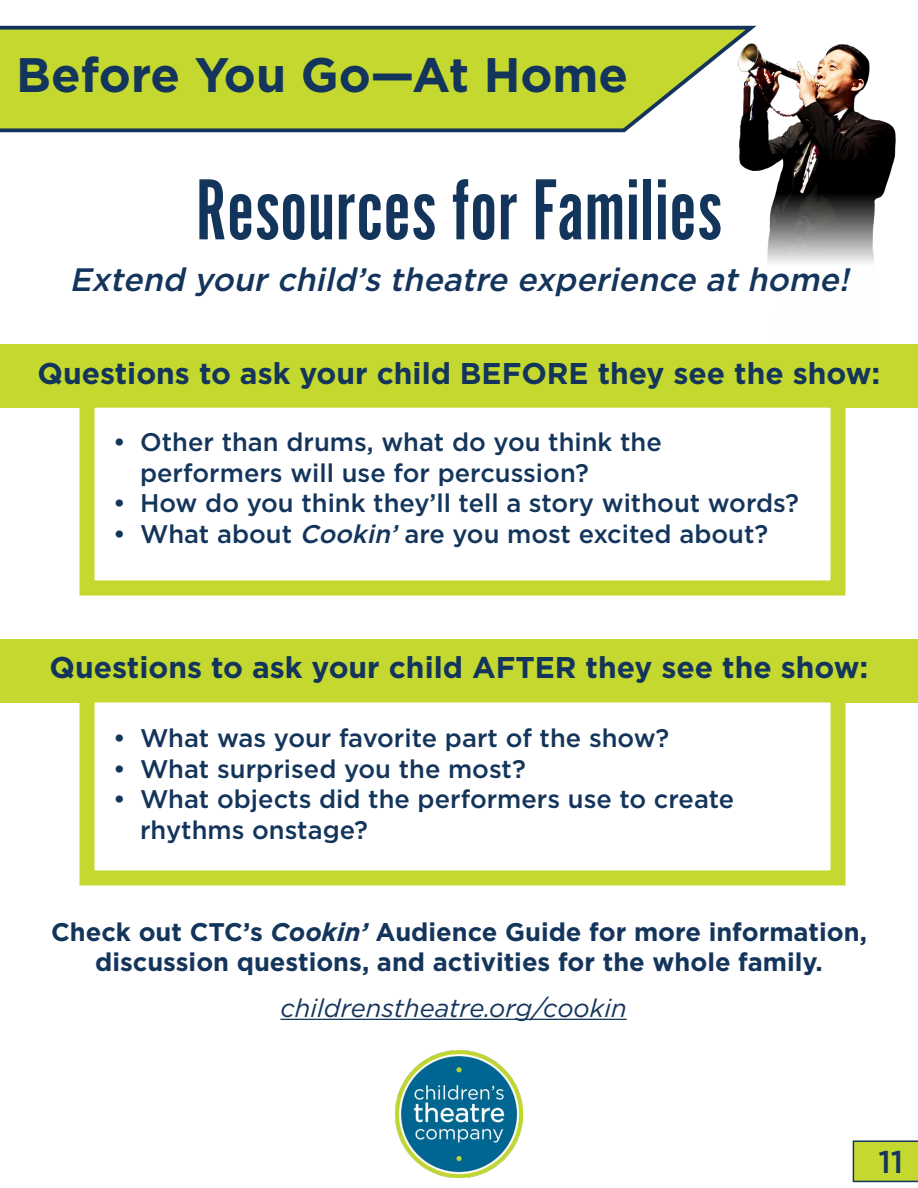
<style>
.page{position:relative;width:918px;height:1188px;background:#fff}
.page>*{position:absolute;margin:0;border:0;box-sizing:border-box;transform-origin:0 0}
.t1{font:90px "Alternate Got No 1 D";color:#14355b}
.t2{font:700 48.45px "Gotham";color:#14355b}
.t3{font:italic 500 32.4px "Gotham";color:#14355b}
.t4{font:500 31.5px "Gotham";color:#14355b}
.t5{font:700 30px "Gotham";color:#14355b}
.t6{font:500 25.5px/30.6px "Gotham";color:#14355b}
.t7{font:700 25.5px/30.6px "Gotham";color:#14355b;text-align:center}
.t8{font:italic 25.5px "Gotham";color:#14355b}
.s1{font-style:italic}
</style>
<div class="page">
<img style="left:702px;top:44px;width:205px;height:301px">
<div style="left:0;top:345px;width:918px;height:63px;background:#c4d830"></div>
<div style="left:0;top:639px;width:918px;height:63px;background:#c4d830"></div>
<svg style="left:79px;top:407px;width:767px;height:189px"></svg>
<svg style="left:72px;top:702px;width:781px;height:184px"></svg>
<svg style="left:0;top:25px;width:762px;height:109px;background:#bacd46"></svg>
<hr style="left:280px;top:1019px;width:347px;height:1px;background:#14355b">
<svg style="left:852px;top:1140px;width:66px;height:43px;background:#b6ca3c"></svg>
<img style="left:395px;top:1050px;width:128px;height:128px">
<h2 class="t2" style="left:16px;top:43px;width:613px">Before You Go—At Home</h2>
<h1 class="t1" style="left:196px;top:162px;width:528px">Resources for Families</h1>
<p class="t3" style="left:69px;top:259px;width:789px">Extend yourchild’stheatre experience athome!</p>
<p class="t5" style="left:38px;top:353px;width:844px">Questions to ask your child BEFORE they see the show:</p>
<p class="t6" style="left:140px;top:427px;width:523px;text-indent:-27px">• Other than drums, what do you think the performers will use for percussion?</p>
<p class="t6" style="left:113px;top:488px;width:687px">• How do you think they’ll tell a story without words?</p>
<p class="t6" style="left:113px;top:518px;width:657px">• What about <span class="s1">Cookin’</span>are you most excited about?</p>
<p class="t5" style="left:50px;top:648px;width:820px">Questions to ask your child AFTER they see the show:</p>
<p class="t6" style="left:113px;top:722px;width:558px">• What was your favorite part of the show?</p>
<p class="t6" style="left:113px;top:753px;width:414px">• What surprised you the most?</p>
<p class="t6" style="left:140px;top:784px;width:596px;text-indent:-27px">• What objects did the performers use to create rhythms onstage?</p>
<p class="t7" style="left:51px;top:916px;width:817px">Check out CTC’s <span class="s1">Cookin’</span> Audience Guide for more information, discussion questions, and activities for the whole family.</p>
<p class="t8" style="left:280px;top:991px;width:348px">childrenstheatre.org/cookin</p>
<p class="t4" style="left:878px;top:1141px;width:26px">11</p>
</div>
